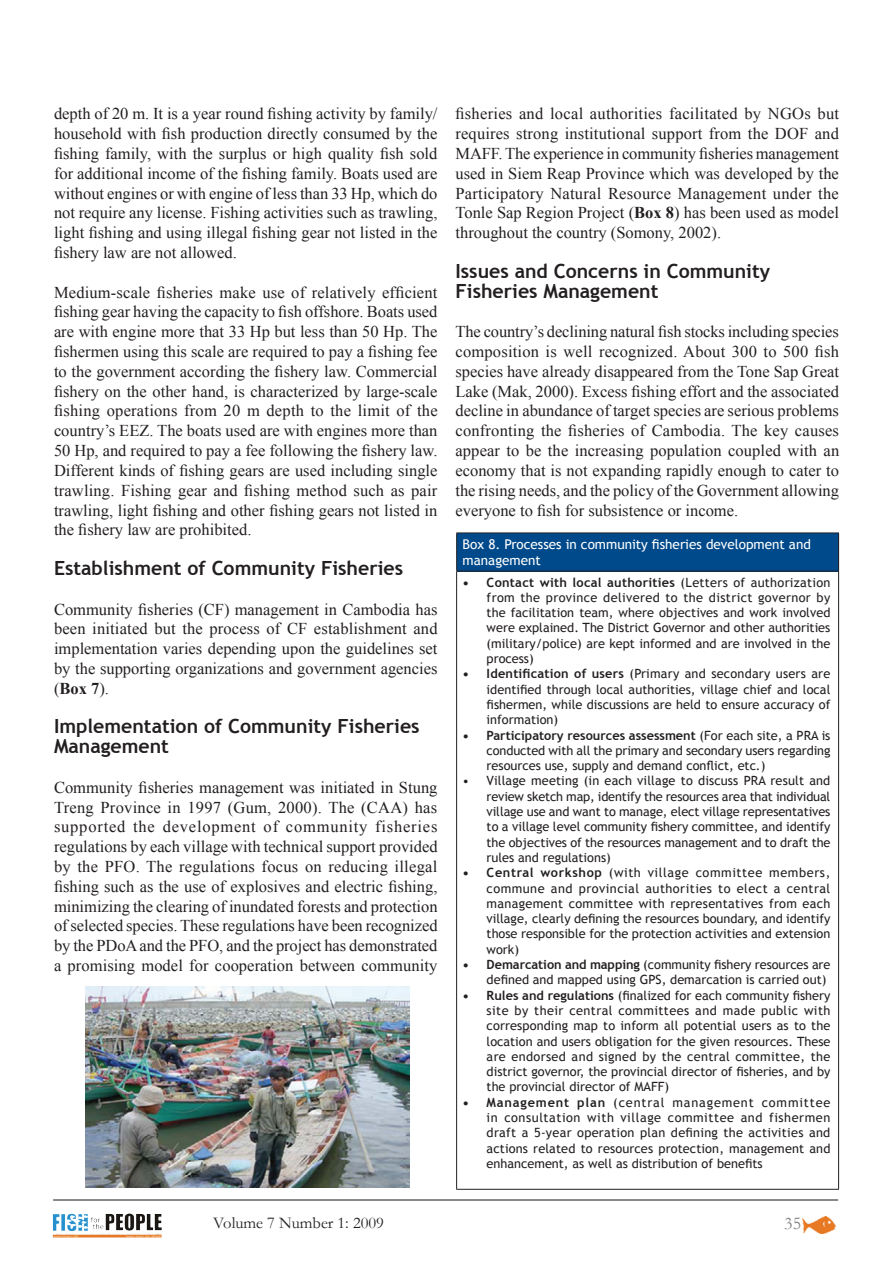
<style>
.page{position:relative;width:893px;height:1263px;background:#fff}
.page>*{position:absolute;margin:0;border:0;box-sizing:border-box;transform-origin:0 0}
.t1{font:700 19.5px/19.8px "Trebuchet MS";color:#231f20}
.t2{font:18px "Garamond";color:#808285}
.t3{font:16.5px/19.8px "Times New Roman";color:#231f20;text-align:justify}
.t4{font:16.5px "Garamond";color:#231f20}
.t5{font:13.5px/16.2px "Trebuchet MS";color:#fff}
.t6{font:12.75px/15.3px "Trebuchet MS";color:#231f20;text-align:justify}
.s1{font-weight:700}
</style>
<div class="page">
<img style="left:803px;top:1217px;width:32px;height:16px">
<img style="left:67px;top:1213px;width:95px;height:19px">
<hr style="left:53px;top:1199px;width:785px;height:2px;background:#636366">
<img style="left:85px;top:986px;width:324px;height:202px">
<div style="left:457px;top:533px;width:382px;height:38px;background:#004a8b"></div>
<hr style="left:456px;top:532px;width:383px;height:1px;background:#231f20">
<hr style="left:456px;top:533px;width:1px;height:38px;background:#231f20">
<hr style="left:838px;top:533px;width:1px;height:38px;background:#231f20">
<hr style="left:456px;top:571px;width:383px;height:1px;background:#231f20">
<hr style="left:456px;top:571px;width:1px;height:618px;background:#231f20">
<hr style="left:838px;top:571px;width:1px;height:618px;background:#231f20">
<hr style="left:456px;top:1189px;width:383px;height:1px;background:#231f20">
<p class="t3" style="left:54px;top:104px;width:385px">depth of 20 m. It is a year round fishing activity by family/ household with fish production directly consumed by the fishing family, with the surplus or high quality fish sold for additional income of the fishing family. Boats used are without engines or with engine of less than 33 Hp, which do not require any license. Fishing activities such as trawling, light fishing and using illegal fishing gear not listed in the fishery law are not allowed.</p>
<p class="t3" style="left:54px;top:282px;width:385px">Medium-scale fisheries make use of relatively efficient fishing gear having the capacity to fish offshore. Boats used are with engine more that 33 Hp but less than 50 Hp. The fishermen using this scale are required to pay a fishing fee to the government according the fishery law. Commercial fishery on the other hand, is characterized by large-scale fishing operations from 20 m depth to the limit of the country’s EEZ. The boats used are with engines more than 50 Hp, and required to pay a fee following the fishery law.<br>Different kinds of fishing gears are used including single trawling. Fishing gear and fishing method such as pair trawling, light fishing and other fishing gears not listed in the fishery law are prohibited.</p>
<p class="t1" style="left:54px;top:558px;width:351px">Establishment of Community Fisheries</p>
<p class="t3" style="left:54px;top:599px;width:385px">Community fisheries (CF) management in Cambodia has been initiated but the process of CF establishment and implementation varies depending upon the guidelines set by the supporting organizations and government agencies (<span class="s1">Box 7</span>).</p>
<p class="t1" style="left:54px;top:716px;width:367px">Implementation of Community Fisheries<br>Management</p>
<p class="t3" style="left:54px;top:777px;width:385px">Community fisheries management was initiated in Stung Treng Province in 1997 (Gum, 2000). The (CAA) has supported the development of community fisheries regulations by each village with technical support provided by the PFO. The regulations focus on reducing illegal fishing such as the use of explosives and electric fishing, minimizing the clearing of inundated forests and protection of selected species. These regulations have been recognized by the PDoA and the PFO, and the project has demonstrated a promising model for cooperation between community</p>
<p class="t3" style="left:455px;top:104px;width:385px">fisheries and local authorities facilitated by NGOs but requires strong institutional support from the DOF and MAFF. The experience in community fisheries management used in Siem Reap Province which was developed by the Participatory Natural Resource Management under the Tonle Sap Region Project (<span class="s1">Box 8</span>) has been used as model throughout the country (Somony, 2002).</p>
<p class="t1" style="left:455px;top:261px;width:316px">Issues and Concerns in Community<br>Fisheries Management</p>
<p class="t3" style="left:455px;top:322px;width:385px">The country’s declining natural fish stocks including species composition is well recognized. About 300 to 500 fish species have already disappeared from the Tone Sap Great Lake (Mak, 2000). Excess fishing effort and the associated decline in abundance of target species are serious problems confronting the fisheries of Cambodia. The key causes appear to be the increasing population coupled with an economy that is not expanding rapidly enough to cater to the rising needs, and the policy of the Government allowing everyone to fish for subsistence or income.</p>
<p class="t5" style="left:463px;top:536px;width:350px">Box 8. Processes in community fisheries development and management</p>
<p class="t6" style="left:487px;top:574px;width:345px;text-indent:-24px"><span class="s1">• Contact with local authorities</span> (Letters of authorization from the province delivered to the district governor by the facilitation team, where objectives and work involved were explained. The District Governor and other authorities (military/police) are kept informed and are involved in the process)</p>
<p class="t6" style="left:487px;top:666px;width:345px;text-indent:-24px"><span class="s1">• Identification of users</span> (Primary and secondary users are identified through local authorities, village chief and local fishermen, while discussions are held to ensure accuracy of information)</p>
<p class="t6" style="left:487px;top:727px;width:345px;text-indent:-24px"><span class="s1">• Participatory resources assessment</span> (For each site, a PRA is conducted with all the primary and secondary users regarding resources use, supply and demand conflict, etc.)</p>
<p class="t6" style="left:487px;top:773px;width:345px;text-indent:-24px">• Village meeting (in each village to discuss PRA result and review sketch map, identify the resources area that individual village use and want to manage, elect village representatives to a village level community fishery committee, and identify the objectives of the resources management and to draft the rules and regulations)</p>
<p class="t6" style="left:487px;top:865px;width:345px;text-indent:-24px"><span class="s1">• Central workshop</span> (with village committee members, commune and provincial authorities to elect a central management committee with representatives from each village, clearly defining the resources boundary, and identify those responsible for the protection activities and extension work)</p>
<p class="t6" style="left:487px;top:957px;width:345px;text-indent:-24px"><span class="s1">• Demarcation and mapping</span> (community fishery resources are defined and mapped using GPS, demarcation is carried out)</p>
<p class="t6" style="left:487px;top:988px;width:345px;text-indent:-24px"><span class="s1">• Rules and regulations</span> (finalized for each community fishery site by their central committees and made public with corresponding map to inform all potential users as to the location and users obligation for the given resources. These are endorsed and signed by the central committee, the district governor, the provincial director of fisheries, and by the provincial director of MAFF)</p>
<p class="t6" style="left:487px;top:1095px;width:345px;text-indent:-24px"><span class="s1">• Management plan</span> (central management committee in consultation with village committee and fishermen draft a 5-year operation plan defining the activities and actions related to resources protection, management and enhancement, as well as distribution of benefits</p>
<p class="t4" style="left:213px;top:1211px;width:172px">Volume 7 Number 1: 2009</p>
<p class="t2" style="left:784px;top:1211px;width:18px">35</p>
</div>
